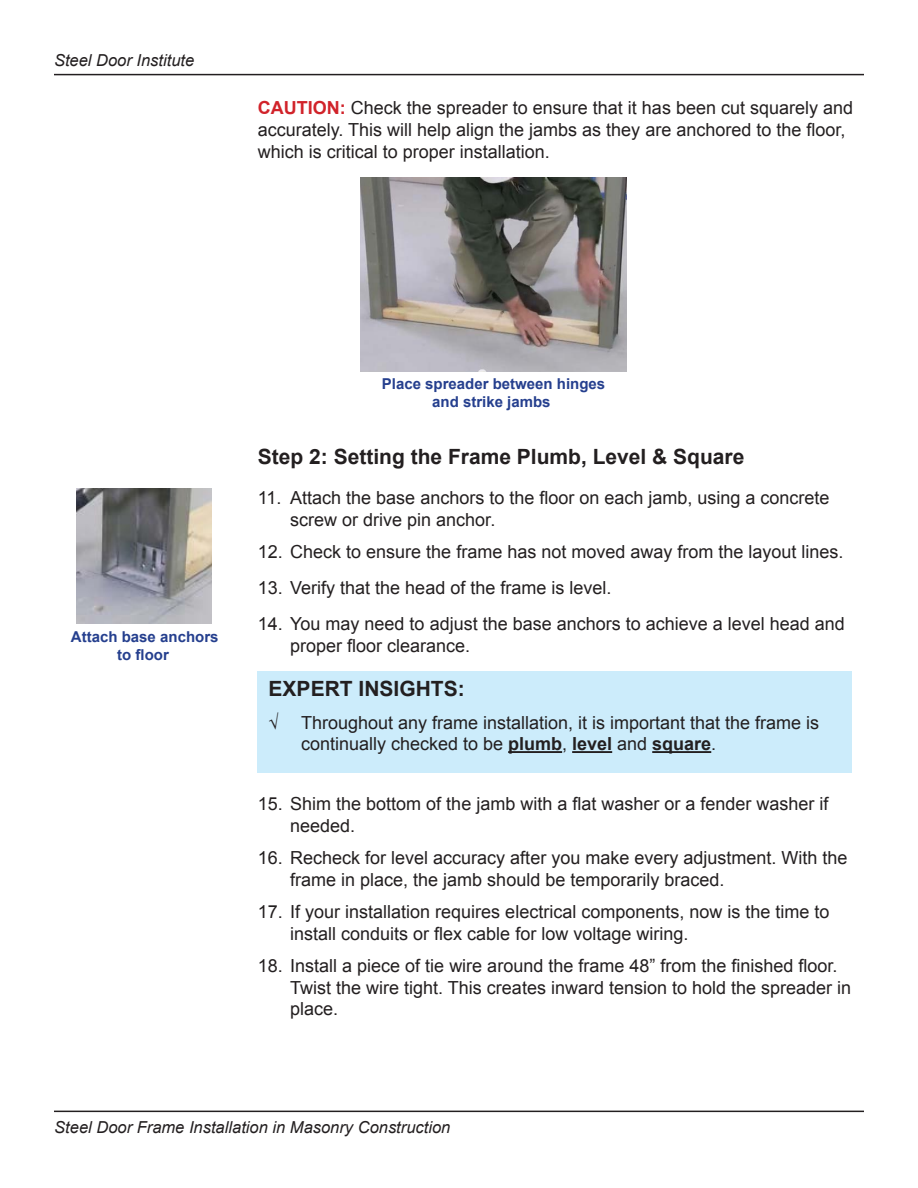
<style>
.page{position:relative;width:918px;height:1188px;background:#fff}
.page>*{position:absolute;margin:0;border:0;box-sizing:border-box;transform-origin:0 0}
.Heading2{font:700 21px "Arial";color:#231f20}
.Expert_Insights{font:700 21px "Arial";color:#231f20}
.t1{font:18px/21.6px "Arial";color:#231f20}
.t2{font:italic 16.5px "Arial";color:#231f20}
.t3{font:700 15px/18px "Arial";color:#253f8e;text-align:center}
.s1{font-weight:700;color:#d1232a}
.s2{font-weight:700}
</style>
<div class="page">
<hr style="left:54px;top:74px;width:810px;height:1px;background:#231f20">
<hr style="left:54px;top:1111px;width:810px;height:1px;background:#231f20">
<img style="left:76px;top:489px;width:135px;height:135px">
<div style="left:258px;top:672px;width:594px;height:101px;background:#ccecfb"></div>
<hr style="left:508px;top:751px;width:54px;height:2px;background:#231f20">
<hr style="left:572px;top:751px;width:40px;height:2px;background:#231f20">
<hr style="left:652px;top:751px;width:59px;height:2px;background:#231f20">
<img style="left:361px;top:177px;width:265px;height:194px">
<p class="t2" style="left:54px;top:50px;width:142px">Steel Door Institute</p>
<p class="t1" style="left:258px;top:97px;width:597px"><span class="s1">CAUTION:</span> Check the spreader to ensure that it has been cut squarely and accurately. This will help align the jambs as they are anchored to the floor, which is critical to proper installation.</p>
<p class="t3" style="left:71px;top:628px;width:149px">Attach base anchors to floor</p>
<p class="t3" style="left:382px;top:376px;width:225px">Place spreader between hinges and strike jambs</p>
<p class="Heading2" style="left:258px;top:442px;width:488px">Step 2: Setting the Frame Plumb, Level &amp; Square</p>
<p class="t1" style="left:290px;top:487px;width:541px;text-indent:-32px">11. Attach the base anchors to the floor on each jamb, using a concrete screw or drive pin anchor.</p>
<p class="t1" style="left:258px;top:541px;width:587px">12. Check to ensure the frame has not moved away from the layout lines.</p>
<p class="t1" style="left:258px;top:577px;width:355px">13. Verify that the head of the frame is level.</p>
<p class="t1" style="left:290px;top:613px;width:556px;line-height:22.2px;text-indent:-32px">14. You may need to adjust the base anchors to achieve a level head and proper floor clearance.</p>
<p class="Expert_Insights" style="left:269px;top:675px;width:198px">EXPERT INSIGHTS:</p>
<p class="t1" style="left:269px;top:712px;width:11px">√</p>
<p class="t1" style="left:301px;top:712px;width:520px">Throughout any frame installation, it is important that the frame is continually checked to be <span class="s2">plumb</span>, <span class="s2">level</span> and <span class="s2">square</span>.</p>
<p class="t1" style="left:290px;top:793px;width:540px;text-indent:-32px">15. Shim the bottom of the jamb with a flat washer or a fender washer if needed.</p>
<p class="t1" style="left:290px;top:847px;width:559px;text-indent:-32px">16. Recheck for level accuracy after you make every adjustment. With the frame in place, the jamb should be temporarily braced.</p>
<p class="t1" style="left:290px;top:901px;width:541px;text-indent:-32px">17. If your installation requires electrical components, now is the time to install conduits or flex cable for low voltage wiring.</p>
<p class="t1" style="left:290px;top:955px;width:562px;text-indent:-32px">18. Install a piece of tie wire around the frame 48” from the finished floor.<br>Twist the wire tight. This creates inward tension to hold the spreader in place.</p>
<p class="t2" style="left:54px;top:1117px;width:398px">Steel Door Frame Installation in Masonry Construction</p>
</div>
